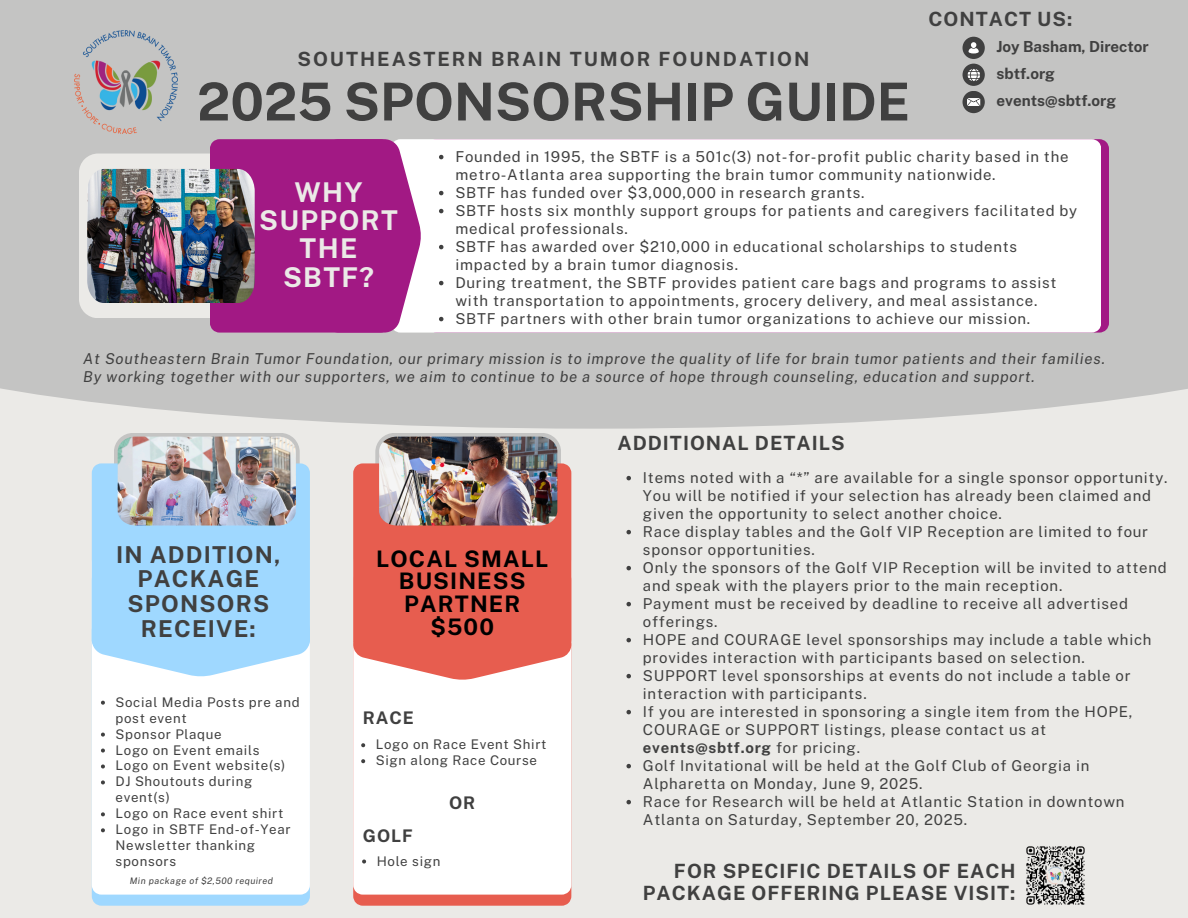
<style>
.page{position:relative;width:1188px;height:918px;background:#ebeae7}
.page>*{position:absolute;margin:0;border:0;box-sizing:border-box;transform-origin:0 0}
.t1{font:700 52.35px "Public Sans";color:#404040}
.t2{font:700 27.3px/28.2px "Public Sans";letter-spacing:.05em;color:#ebeae7;text-align:center}
.t3{font:700 23.25px/24.8px "Public Sans";letter-spacing:.05em;color:#404040;text-align:center}
.t4{font:700 22.8px/23px "Public Sans";letter-spacing:.05em;color:#000;text-align:center}
.t5{font:700 19.65px/22.5px "Public Sans";letter-spacing:.05em;color:#404040;text-align:right}
.t6{font:700 19.65px "Public Sans";letter-spacing:.1em;color:#404040}
.t7{font:700 17.4px "Public Sans";letter-spacing:.05em;color:#404040}
.t8{font:700 15.3px/27px "Public Sans";color:#404040}
.t9{font:15px/18px "Public Sans";letter-spacing:.05em;color:#404040}
.t10{font:italic 15px/18px "Public Sans";letter-spacing:.05em;color:#404040}
.t11{font:13.35px/15.9px "Public Sans";letter-spacing:.05em;color:#404040}
.t12{font:italic 9px "Public Sans";letter-spacing:.05em;color:#404040}
.s1{font-weight:700}
</style>
<div class="page">
<div style="left:0;top:0;width:1188px;height:365px;background:#c4c4c3"></div>
<svg style="left:0;top:365px;width:1188px;height:64px;fill:#c4c4c3"></svg>
<svg style="left:353px;top:895px;width:218px;height:11px;background:#e76355"></svg>
<div style="left:353px;top:680px;width:218px;height:215px;background:#fff"></div>
<svg style="left:353px;top:433px;width:218px;height:247px;background:#e76e62"></svg>
<img style="left:379px;top:437px;width:178px;height:88px">
<svg style="left:361px;top:743px;width:4px;height:4px"></svg>
<svg style="left:361px;top:759px;width:4px;height:4px"></svg>
<svg style="left:362px;top:860px;width:4px;height:4px"></svg>
<div style="left:963px;top:37px;width:22px;height:22px;background:#404040;border-radius:50%"></div>
<div style="left:963px;top:64px;width:22px;height:22px;background:#404040;border-radius:50%"></div>
<div style="left:963px;top:91px;width:22px;height:22px;background:#404040;border-radius:50%"></div>
<svg style="left:968px;top:69px;width:12px;height:12px"></svg>
<svg style="left:967px;top:98px;width:13px;height:8px"></svg>
<svg style="left:969px;top:42px;width:10px;height:11px"></svg>
<img style="left:74px;top:31px;width:104px;height:102px">
<div style="left:421px;top:139px;width:680px;height:194px;background:#fff"></div>
<svg style="left:79px;top:139px;width:342px;height:194px;background:#b24c9b"></svg>
<img style="left:87px;top:169px;width:168px;height:134px">
<svg style="left:439px;top:155px;width:4px;height:4px"></svg>
<svg style="left:439px;top:191px;width:4px;height:4px"></svg>
<svg style="left:439px;top:209px;width:4px;height:4px"></svg>
<svg style="left:439px;top:245px;width:4px;height:4px"></svg>
<svg style="left:439px;top:281px;width:4px;height:4px"></svg>
<svg style="left:439px;top:317px;width:4px;height:4px"></svg>
<svg style="left:92px;top:895px;width:218px;height:11px;background:#a2d8fd"></svg>
<div style="left:92px;top:676px;width:218px;height:219px;background:#fff"></div>
<svg style="left:101px;top:701px;width:4px;height:4px"></svg>
<svg style="left:101px;top:733px;width:4px;height:4px"></svg>
<svg style="left:101px;top:749px;width:4px;height:4px"></svg>
<svg style="left:101px;top:765px;width:4px;height:3px"></svg>
<svg style="left:101px;top:780px;width:4px;height:4px"></svg>
<svg style="left:101px;top:812px;width:4px;height:4px"></svg>
<svg style="left:101px;top:828px;width:4px;height:4px"></svg>
<img style="left:92px;top:433px;width:218px;height:243px">
<img style="left:1026px;top:846px;width:59px;height:59px">
<svg style="left:626px;top:476px;width:5px;height:4px"></svg>
<svg style="left:626px;top:530px;width:5px;height:4px"></svg>
<svg style="left:626px;top:566px;width:5px;height:4px"></svg>
<svg style="left:626px;top:602px;width:5px;height:4px"></svg>
<svg style="left:626px;top:638px;width:5px;height:4px"></svg>
<svg style="left:626px;top:674px;width:5px;height:4px"></svg>
<svg style="left:626px;top:710px;width:5px;height:4px"></svg>
<svg style="left:626px;top:764px;width:5px;height:4px"></svg>
<svg style="left:626px;top:800px;width:5px;height:4px"></svg>
<p class="t6" style="left:298px;top:48px;width:514px">SOUTHEASTERN BRAIN TUMOR FOUNDATION</p>
<p class="t1" style="left:197px;top:71px;width:714px">2025 SPONSORSHIP GUIDE</p>
<h3 class="t5" style="left:928px;top:7px;width:145px">CONTACT US:</h3>
<p class="t8" style="left:996px;top:33px;width:154px">Joy Basham, Director sbtf.org</p>
<p class="t8" style="left:996px;top:87px;width:121px">events@sbtf.org</p>
<p class="t2" style="left:259px;top:178px;width:140px">WHY<br>SUPPORT<br>THE<br>SBTF?</p>
<p class="t9" style="left:455px;top:147px;width:615px">Founded in 1995, the SBTF is a 501c(3) not-for-profit public charity based in the metro-Atlanta area supporting the brain tumor community nationwide.</p>
<p class="t9" style="left:455px;top:183px;width:411px">SBTF has funded over $3,000,000 in research grants.</p>
<p class="t9" style="left:455px;top:201px;width:623px">SBTF hosts six monthly support groups for patients and caregivers facilitated by medical professionals.</p>
<p class="t9" style="left:455px;top:237px;width:563px">SBTF has awarded over $210,000 in educational scholarships to students impacted by a brain tumor diagnosis.</p>
<p class="t9" style="left:455px;top:273px;width:603px">During treatment, the SBTF provides patient care bags and programs to assist with transportation to appointments, grocery delivery, and meal assistance.</p>
<p class="t9" style="left:455px;top:309px;width:576px">SBTF partners with other brain tumor organizations to achieve our mission.</p>
<p class="t10" style="left:83px;top:349px;width:1023px">At Southeastern Brain Tumor Foundation, our primary mission is to improve the quality of life for brain tumor patients and their families.<br>By working together with our supporters, we aim to continue to be a source of hope through counseling, education and support.</p>
<p class="t3" style="left:116px;top:542px;width:166px">IN ADDITION,<br>PACKAGE<br>SPONSORS<br>RECEIVE:</p>
<p class="t11" style="left:116px;top:694px;width:186px">Social Media Posts pre and post event</p>
<p class="t11" style="left:116px;top:726px;width:108px">Sponsor Plaque</p>
<p class="t11" style="left:116px;top:742px;width:145px">Logo on Event emails</p>
<p class="t11" style="left:116px;top:758px;width:171px">Logo on Event website(s)</p>
<p class="t11" style="left:116px;top:774px;width:138px">DJ Shoutouts during event(s)</p>
<p class="t11" style="left:116px;top:806px;width:169px">Logo on Race event shirt</p>
<p class="t11" style="left:116px;top:822px;width:177px">Logo in SBTF End-of-Year<br>Newsletter thanking sponsors</p>
<p class="t12" style="left:130px;top:876px;width:145px">Min package of $2,500 required</p>
<p class="t4" style="left:376px;top:547px;width:174px">LOCAL SMALL<br>BUSINESS<br>PARTNER</p>
<p class="t4" style="left:430px;top:616px;width:65px">$500</p>
<p class="t7" style="left:363px;top:707px;width:52px">RACE</p>
<p class="t11" style="left:376px;top:736px;width:172px">Logo on Race Event Shirt</p>
<h1 class="t11" style="left:376px;top:752px;width:163px">Sign along Race Course</h1>
<p class="t7" style="left:363px;top:826px;width:51px">GOLF</p>
<p class="t11" style="left:377px;top:853px;width:65px">Hole sign</p>
<h6 class="t7" style="left:449px;top:793px;width:28px">OR</h6>
<p class="t5" style="left:617px;top:432px;width:229px">ADDITIONAL DETAILS</p>
<p class="t9" style="left:643px;top:468px;width:526px">Items noted with a “*” are available for a single sponsor opportunity.<br>You will be notified if your selection has already been claimed and given the opportunity to select another choice.</p>
<p class="t9" style="left:643px;top:522px;width:507px">Race display tables and the Golf VIP Reception are limited to four sponsor opportunities.</p>
<p class="t9" style="left:643px;top:558px;width:525px">Only the sponsors of the Golf VIP Reception will be invited to attend and speak with the players prior to the main reception.</p>
<p class="t9" style="left:643px;top:594px;width:487px">Payment must be received by deadline to receive all advertised offerings.</p>
<p class="t9" style="left:643px;top:630px;width:510px">HOPE and COURAGE level sponsorships may include a table which provides interaction with participants based on selection.</p>
<p class="t9" style="left:643px;top:666px;width:489px">SUPPORT level sponsorships at events do not include a table or interaction with participants.</p>
<p class="t9" style="left:643px;top:702px;width:491px">If you are interested in sponsoring a single item from the HOPE,<br>COURAGE or SUPPORT listings, please contact us at <span class="s1">events@sbtf.org</span> for pricing.</p>
<p class="t9" style="left:643px;top:756px;width:448px">Golf Invitational will be held at the Golf Club of Georgia in<br>Alpharetta on Monday, June 9, 2025.</p>
<p class="t9" style="left:643px;top:792px;width:483px">Race for Research will be held at Atlantic Station in downtown<br>Atlanta on Saturday, September 20, 2025.</p>
<p class="t5" style="left:643px;top:859px;width:374px">FOR SPECIFIC DETAILS OF EACH<br>PACKAGE OFFERING PLEASE VISIT:</p>
</div>
